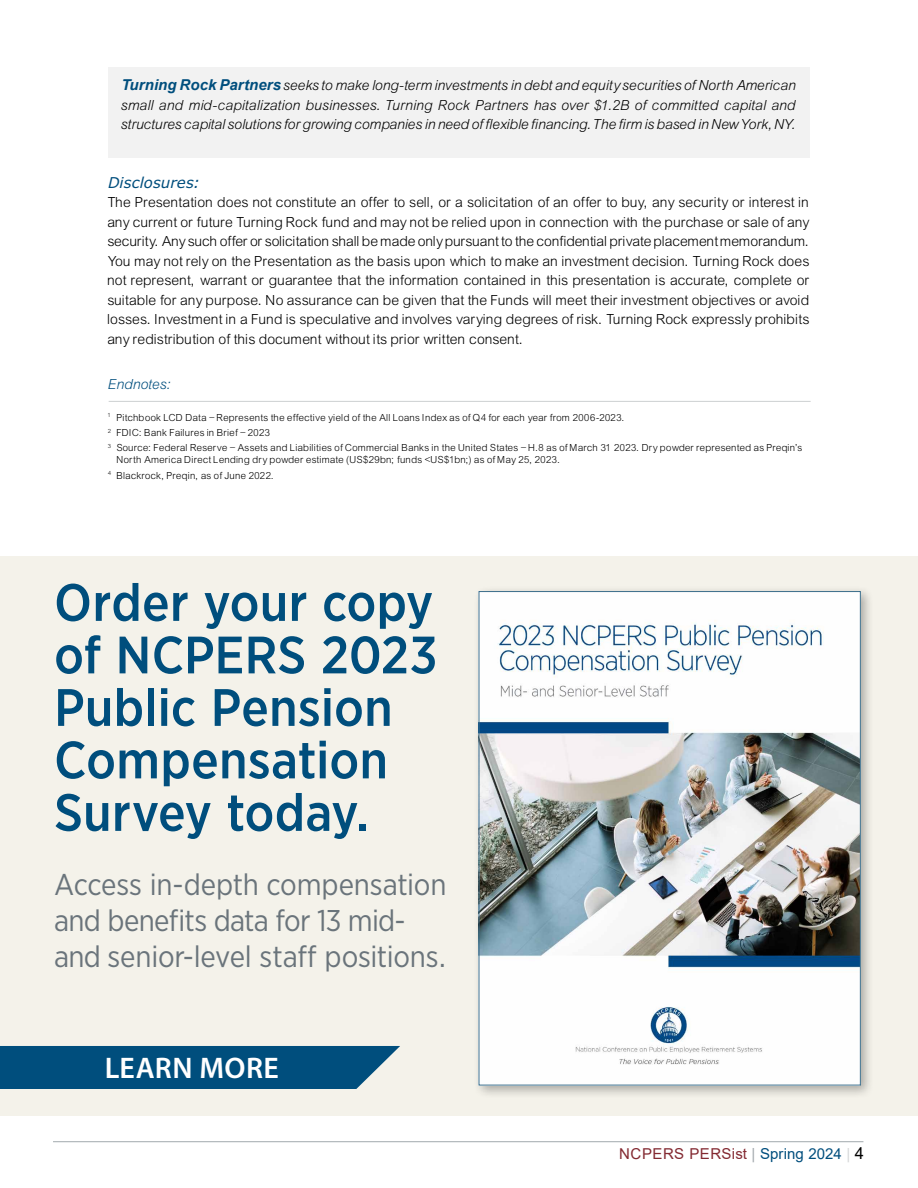
<style>
.page{position:relative;width:918px;height:1188px;background:#fff}
.page>*{position:absolute;margin:0;border:0;box-sizing:border-box;transform-origin:0 0}
.t1{font:500 52.5px/52.5px "Gotham Narrow";letter-spacing:.005em;color:#004e7d}
.t2{font:30px/36px "Gotham Narrow";letter-spacing:-.01em;color:#6a747b}
.t3{font:600 29.85px "Myriad Pro";letter-spacing:.02em;color:#fff}
.t4{font:15px/19.5px "Arial Lgt";letter-spacing:.005em;color:#000;text-align:justify}
.t5{font:15px/19.5px "Arial Lgt Itl";letter-spacing:-.005em;color:#000;text-align:justify}
.t6{font:15px "Arial";letter-spacing:.015em;color:#832931}
.t7{font:italic 15px "Verdana Pro";letter-spacing:.005em;color:#004e7d}
.t8{font:15px "Arial Lgt Itl";letter-spacing:-.005em;color:#004e7d}
.t9{font:10.5px/15.3px "Arial Lgt";letter-spacing:.015em;color:#000}
.s1{font-family:"Arial";font-weight:700;font-style:italic;color:#004e7d}
.s2{color:#a2a9ad}
.s3{color:#004e7d}
.s4{color:#d5d7d8}
.s5{font-size:16.5px;color:#000}
</style>
<div class="page">
<hr style="left:53px;top:1141px;width:810px;height:1px;background:#a2a9ad">
<hr style="left:109px;top:401px;width:702px;height:1px;background:#cdd0d1">
<div style="left:108px;top:67px;width:702px;height:91px;background:#f2f2f2"></div>
<div style="left:0;top:557px;width:918px;height:559px;background:#f4f2ea"></div>
<div style="left:0;top:1046px;width:400px;height:43px;background:#004e7d"></div>
<div style="left:473px;top:585px;width:401px;height:514px;background:#000;opacity:.3"></div>
<img style="left:481px;top:593px;width:378px;height:490px">
<p class="t5" style="left:122px;top:76px;width:677px"><span class="s1">Turning Rock Partners</span> seeks to make long-term investments in debt and equity securities of North American small and mid-capitalization businesses. Turning Rock Partners has over $1.2B of committed capital and structures capital solutions for growing companies in need of flexible financing. The firm is based in New York, NY.</p>
<p class="t7" style="left:108px;top:173px;width:94px">Disclosures:</p>
<p class="t4" style="left:108px;top:193px;width:704px">The Presentation does not constitute an offer to sell, or a solicitation of an offer to buy, any security or interest in any current or future Turning Rock fund and may not be relied upon in connection with the purchase or sale of any security. Any such offer or solicitation shall be made only pursuant to the confidential private placement memorandum.<br>You may not rely on the Presentation as the basis upon which to make an investment decision. Turning Rock does not represent, warrant or guarantee that the information contained in this presentation is accurate, complete or suitable for any purpose. No assurance can be given that the Funds will meet their investment objectives or avoid losses. Investment in a Fund is speculative and involves varying degrees of risk. Turning Rock expressly prohibits any redistribution of this document without its prior written consent.</p>
<p class="t8" style="left:109px;top:376px;width:64px">Endnotes:</p>
<p class="t9" style="left:108px;top:410px;width:696px"><sup>1</sup> Pitchbook LCD Data – Represents the effective yield of the All Loans Index as of Q4 for each year from 2006-2023.<br><sup>2</sup> FDIC: Bank Failures in Brief – 2023<br><sup>3</sup> Source: Federal Reserve – Assets and Liabilities of Commercial Banks in the United States – H.8 as of March 31 2023. Dry powder represented as Preqin’s</p>
<p class="t9" style="left:108px;top:452px;width:454px;text-indent:9px">North America Direct Lending dry powder estimate (US$29bn; funds &lt;US$1bn;) as of May 25, 2023.<br><sup>4</sup> Blackrock, Preqin, as of June 2022.</p>
<h1 class="t1" style="left:54px;top:575px;width:385px">Order your copy of NCPERS 2023<br>Public Pension<br>Compensation<br>Survey today.</h1>
<h2 class="t2" style="left:54px;top:866px;width:394px">Access in-depth compensation and benefits data for 13 mid&shy;and senior-level staff positions.</h2>
<h3 class="t3" style="left:105px;top:1049px;width:176px">LEARN MORE</h3>
<p class="t6" style="left:619px;top:1143px;width:246px">NCPERS PERSist <span class="s2">|</span> <span class="s3">Spring 2024</span> <span class="s4">|</span> <span class="s5">4</span></p>
</div>
